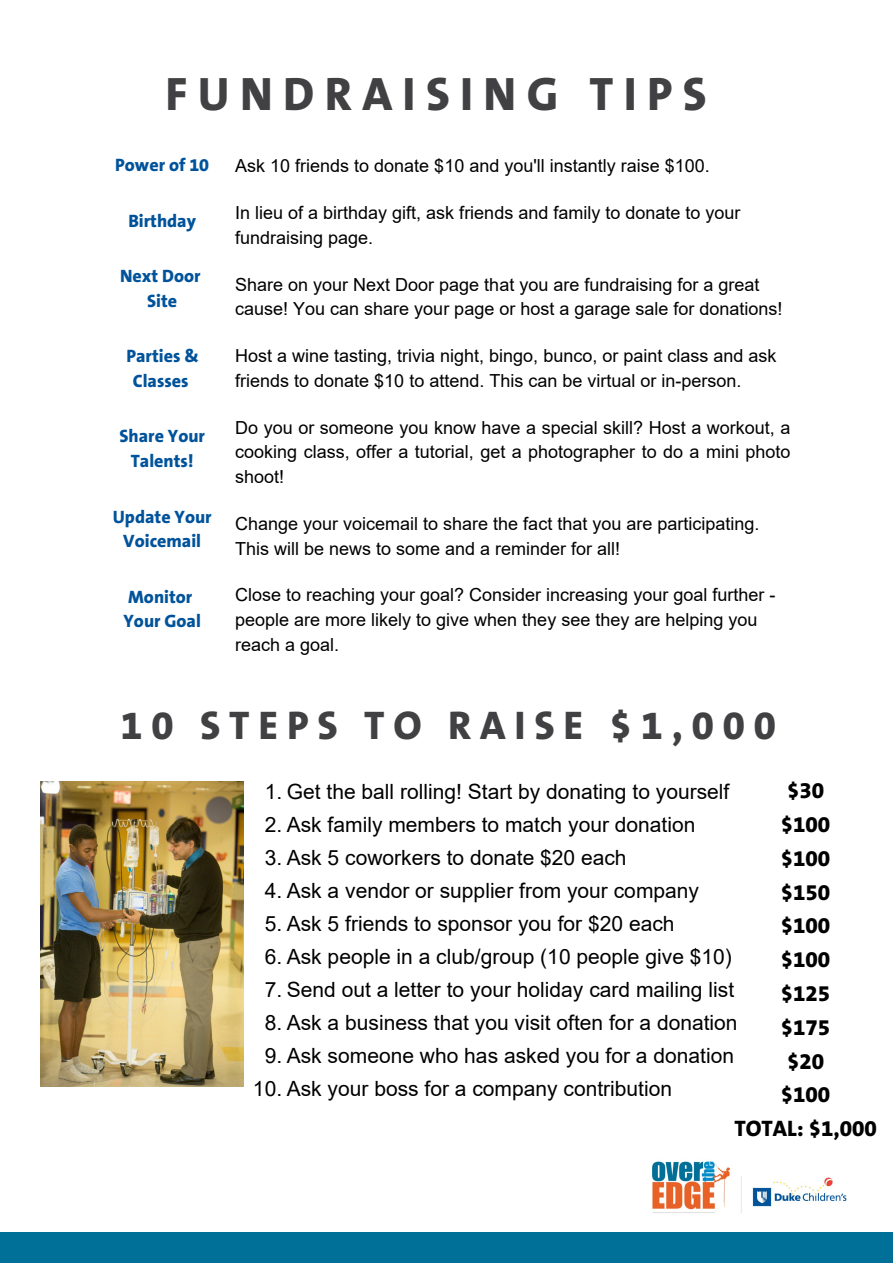
<style>
.page{position:relative;width:893px;height:1264px;background:#fff}
.page>*{position:absolute;margin:0;border:0;box-sizing:border-box;transform-origin:0 0}
.t1{font:800 47.25px "The Sans B W8";letter-spacing:.22em;color:#414042}
.t2{font:800 40.2px "The Sans B W8";letter-spacing:.22em;color:#414042}
.t3{font:800 22.5px/33.8px "The Sans B W8";color:#000;text-align:center}
.t4{font:21px "Arial";color:#000}
.t5{font:18px/24.8px "Arial";color:#000}
.t6{font:800 18px/24.8px "The Sans B W8";color:#00539b;text-align:center}
</style>
<div class="page">
<img style="left:40px;top:781px;width:204px;height:305px">
<div style="left:0;top:1232px;width:892px;height:30px;background:#007099"></div>
<img style="left:652px;top:1161px;width:195px;height:54px">
<p class="t1" style="left:166px;top:75px;width:542px">FUNDRAISING TIPS</p>
<p class="t6" style="left:115px;top:155px;width:95px">Power of 10</p>
<p class="t5" style="left:235px;top:153px;width:476px">Ask 10 friends to donate $10 and you'll instantly raise $100.</p>
<p class="t6" style="left:128px;top:210px;width:69px">Birthday</p>
<p class="t6" style="left:120px;top:265px;width:82px">Next Door</p>
<p class="t6" style="left:147px;top:290px;width:32px">Site</p>
<p class="t5" style="left:235px;top:200px;width:506px">In lieu of a birthday gift, ask friends and family to donate to your fundraising page.</p>
<p class="t5" style="left:235px;top:272px;width:548px">Share on your Next Door page that you are fundraising for a great cause! You can share your page or host a garage sale for donations!</p>
<p class="t5" style="left:235px;top:343px;width:542px">Host a wine tasting, trivia night, bingo, bunco, or paint class and ask friends to donate $10 to attend. This can be virtual or in-person.</p>
<p class="t5" style="left:235px;top:415px;width:556px;text-align:justify">Do you or someone you know have a special skill? Host a workout, a cooking class, offer a tutorial, get a photographer to do a mini photo shoot!</p>
<p class="t5" style="left:235px;top:511px;width:525px">Change your voicemail to share the fact that you are participating.<br>This will be news to some and a reminder for all!</p>
<p class="t5" style="left:235px;top:582px;width:541px">Close to reaching your goal? Consider increasing your goal further - people are more likely to give when they see they are helping you reach a goal.</p>
<p class="t6" style="left:126px;top:345px;width:74px">Parties &amp;<br>Classes</p>
<p class="t6" style="left:119px;top:425px;width:87px">Share Your<br>Talents!</p>
<p class="t6" style="left:113px;top:506px;width:100px">Update Your<br>Voicemail</p>
<p class="t6" style="left:128px;top:586px;width:66px">Monitor</p>
<p class="t6" style="left:123px;top:610px;width:79px">Your Goal</p>
<p class="t2" style="left:120px;top:709px;width:657px">10 STEPS TO RAISE $1,000</p>
<p class="t3" style="left:734px;top:776px;width:144px">$30<br>$100<br>$100<br>$150<br>$100<br>$100<br>$125<br>$175<br>$20<br>$100<br>TOTAL: $1,000</p>
<p class="t4" style="left:265px;top:777px;width:466px">1. Get the ball rolling! Start by donating to yourself</p>
<p class="t4" style="left:265px;top:810px;width:432px">2. Ask family members to match your donation</p>
<p class="t4" style="left:265px;top:843px;width:363px">3. Ask 5 coworkers to donate $20 each</p>
<p class="t4" style="left:265px;top:876px;width:436px">4. Ask a vendor or supplier from your company</p>
<p class="t4" style="left:265px;top:909px;width:411px">5. Ask 5 friends to sponsor you for $20 each</p>
<p class="t4" style="left:265px;top:942px;width:468px">6. Ask people in a club/group (10 people give $10)</p>
<p class="t4" style="left:265px;top:975px;width:471px">7. Send out a letter to your holiday card mailing list</p>
<p class="t4" style="left:265px;top:1008px;width:474px">8. Ask a business that you visit often for a donation</p>
<p class="t4" style="left:265px;top:1041px;width:471px">9. Ask someone who has asked you for a donation</p>
<p class="t4" style="left:253px;top:1074px;width:420px">10. Ask your boss for a company contribution</p>
</div>
